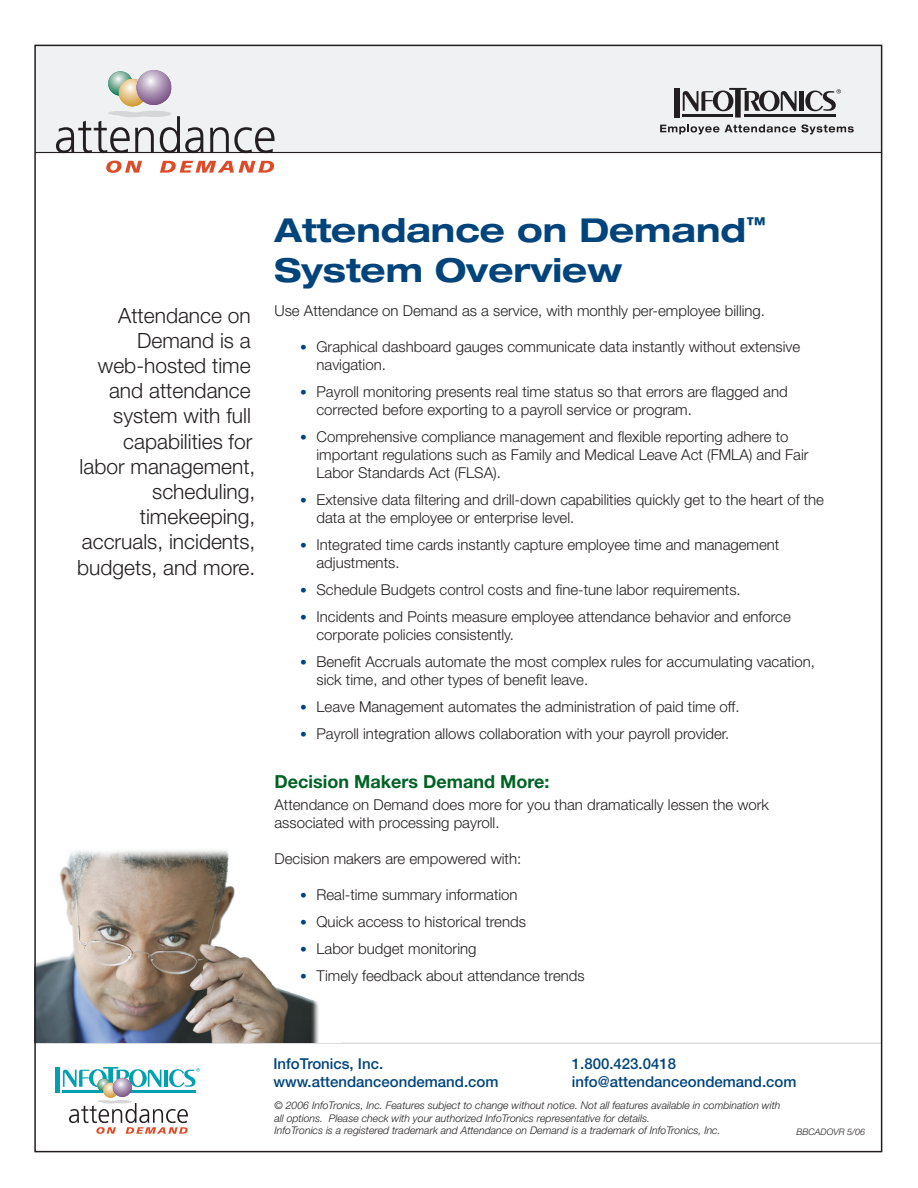
<style>
.page{position:relative;width:918px;height:1188px;background:#fff}
.page>*{position:absolute;margin:0;border:0;box-sizing:border-box;transform-origin:0 0}
.t1{font:700 expanded 33px/39.6px "Helvetica Neue";color:#00447b}
.t2{font:300 21px/25.2px "Helvetica Neue";color:#231f20;text-align:right}
.t3{font:700 18px "Helvetica Neue";color:#006224}
.t4{font:300 15px/18px "Helvetica Neue";color:#231f20}
.t5{font:500 15px "Helvetica Neue";color:#00447b}
.t6{font:300 13.5px/27px "Helvetica Neue";color:#00447b}
.t7{font:italic 300 10.5px/12.6px "Helvetica Neue";color:#231f20}
.t8{font:italic 300 9px "Helvetica Neue";color:#231f20}
</style>
<div class="page">
<hr style="left:36px;top:1042px;width:846px;height:2px;background:#dcdddf">
<img style="left:37px;top:850px;width:282px;height:192px">
<div style="left:35px;top:45px;width:846px;height:107px;background:#f0f1f2"></div>
<svg style="left:108px;top:71px;width:25px;height:25px"></svg>
<svg style="left:119px;top:79px;width:27px;height:27px"></svg>
<hr style="left:108px;top:111px;width:24px;height:4px;background:#d5d6d8;border-radius:50%">
<div style="left:119px;top:112px;width:27px;height:5px;background:#d5d6d8;border-radius:50%"></div>
<svg style="left:136px;top:70px;width:35px;height:35px"></svg>
<div style="left:136px;top:111px;width:35px;height:6px;background:#d5d6d8;border-radius:50%"></div>
<svg style="left:106px;top:161px;width:36px;height:12px"></svg>
<svg style="left:160px;top:161px;width:114px;height:12px"></svg>
<svg style="left:56px;top:121px;width:98px;height:31px"></svg>
<svg style="left:160px;top:116px;width:44px;height:36px"></svg>
<svg style="left:210px;top:127px;width:65px;height:25px"></svg>
<div style="left:674px;top:88px;width:6px;height:30px;background:#231f20"></div>
<svg style="left:683px;top:88px;width:114px;height:30px"></svg>
<svg style="left:805px;top:89px;width:36px;height:22px"></svg>
<hr style="left:682px;top:114px;width:50px;height:3px;background:#231f20">
<hr style="left:744px;top:114px;width:92px;height:3px;background:#231f20">
<div style="left:799px;top:91px;width:5px;height:20px;background:#231f20"></div>
<svg style="left:660px;top:124px;width:194px;height:10px"></svg>
<hr style="left:35px;top:152px;width:847px;height:1px;background:#231f20">
<div style="left:55px;top:1067px;width:5px;height:26px;background:#00a0b0"></div>
<svg style="left:63px;top:1067px;width:98px;height:26px"></svg>
<svg style="left:169px;top:1068px;width:31px;height:19px"></svg>
<hr style="left:63px;top:1090px;width:43px;height:2px;background:#00a0b0">
<hr style="left:116px;top:1090px;width:80px;height:2px;background:#00a0b0">
<hr style="left:164px;top:1070px;width:4px;height:17px;background:#00a0b0">
<svg style="left:97px;top:1079px;width:14px;height:13px"></svg>
<svg style="left:103px;top:1083px;width:15px;height:15px"></svg>
<hr style="left:97px;top:1100px;width:14px;height:3px;background:#d5d6d8;border-radius:50%">
<hr style="left:103px;top:1101px;width:15px;height:3px;background:#d5d6d8;border-radius:50%">
<svg style="left:113px;top:1078px;width:19px;height:19px"></svg>
<hr style="left:113px;top:1100px;width:19px;height:3px;background:#d5d6d8;border-radius:50%">
<svg style="left:69px;top:1103px;width:119px;height:31px"></svg>
<h2 class="t2" style="left:77px;top:302px;width:180px">Attendance on<br>Demand is a web-hosted time and attendance system with full capabilities for labor management, scheduling, timekeeping, accruals, incidents, budgets, and more.</h2>
<h1 class="t1" style="left:274px;top:209px;width:492px">Attendance on Demand<sup>™<br></sup>System Overview</h1>
<p class="t4" style="left:274px;top:301px;width:492px">Use Attendance on Demand as a service, with monthly per-employee billing.</p>
<p class="t4" style="left:316px;top:337px;width:485px">Graphical dashboard gauges communicate data instantly without extensive navigation.</p>
<p class="t4" style="left:316px;top:382px;width:473px">Payroll monitoring presents real time status so that errors are flagged and corrected before exporting to a payroll service or program.</p>
<p class="t4" style="left:316px;top:427px;width:494px">Comprehensive compliance management and flexible reporting adhere to important regulations such as Family and Medical Leave Act (FMLA) and Fair<br>Labor Standards Act (FLSA).</p>
<p class="t4" style="left:316px;top:490px;width:509px">Extensive data filtering and drill-down capabilities quickly get to the heart of the data at the employee or enterprise level.</p>
<p class="t4" style="left:316px;top:535px;width:464px">Integrated time cards instantly capture employee time and management adjustments.</p>
<p class="t4" style="left:316px;top:576px;width:476px;line-height:27px">Schedule Budgets control costs and fine-tune labor requirements.<br>Incidents and Points measure employee attendance behavior and enforce</p>
<p class="t4" style="left:316px;top:621px;width:500px;line-height:27px">corporate policies consistently.<br>Benefit Accruals automate the most complex rules for accumulating vacation,</p>
<p class="t4" style="left:316px;top:666px;width:425px;line-height:27px">sick time, and other types of benefit leave.<br>Leave Management automates the administration of paid time off.<br>Payroll integration allows collaboration with your payroll provider.</p>
<p class="t3" style="left:274px;top:770px;width:276px">Decision Makers Demand More:</p>
<p class="t4" style="left:274px;top:796px;width:496px">Attendance on Demand does more for you than dramatically lessen the work associated with processing payroll.</p>
<p class="t4" style="left:274px;top:850px;width:248px">Decision makers are empowered with:</p>
<p class="t4" style="left:316px;top:881px;width:270px;line-height:27px">Real-time summary information<br>Quick access to historical trends<br>Labor budget monitoring<br>Timely feedback about attendance trends</p>
<p class="t6" style="left:300px;top:333px;width:8px">•</p>
<p class="t6" style="left:300px;top:378px;width:8px">•</p>
<p class="t6" style="left:300px;top:423px;width:8px">•</p>
<p class="t6" style="left:300px;top:486px;width:8px">•</p>
<p class="t6" style="left:300px;top:531px;width:8px">•</p>
<p class="t6" style="left:300px;top:576px;width:8px">• •</p>
<p class="t6" style="left:300px;top:648px;width:8px">•</p>
<p class="t6" style="left:300px;top:693px;width:8px">• •</p>
<p class="t6" style="left:300px;top:882px;width:8px;text-align:justify">• • • •</p>
<p class="t5" style="left:273px;top:1054px;width:111px">InfoTronics, Inc.</p>
<p class="t5" style="left:572px;top:1054px;width:106px">1.800.423.0418</p>
<p class="t5" style="left:273px;top:1072px;width:227px">www.attendanceondemand.com</p>
<p class="t5" style="left:572px;top:1072px;width:226px">info@attendanceondemand.com</p>
<p class="t7" style="left:274px;top:1099px;width:507px">© 2006 InfoTronics, Inc. Features subject to change without notice. Not all features available in combination with all options. Please check with your authorized InfoTronics representative for details.<br>InfoTronics is a registered trademark and Attendance on Demand is a trademark of InfoTronics, Inc.</p>
<p class="t8" style="left:796px;top:1126px;width:70px">BBCADOVR 5/06</p>
</div>
